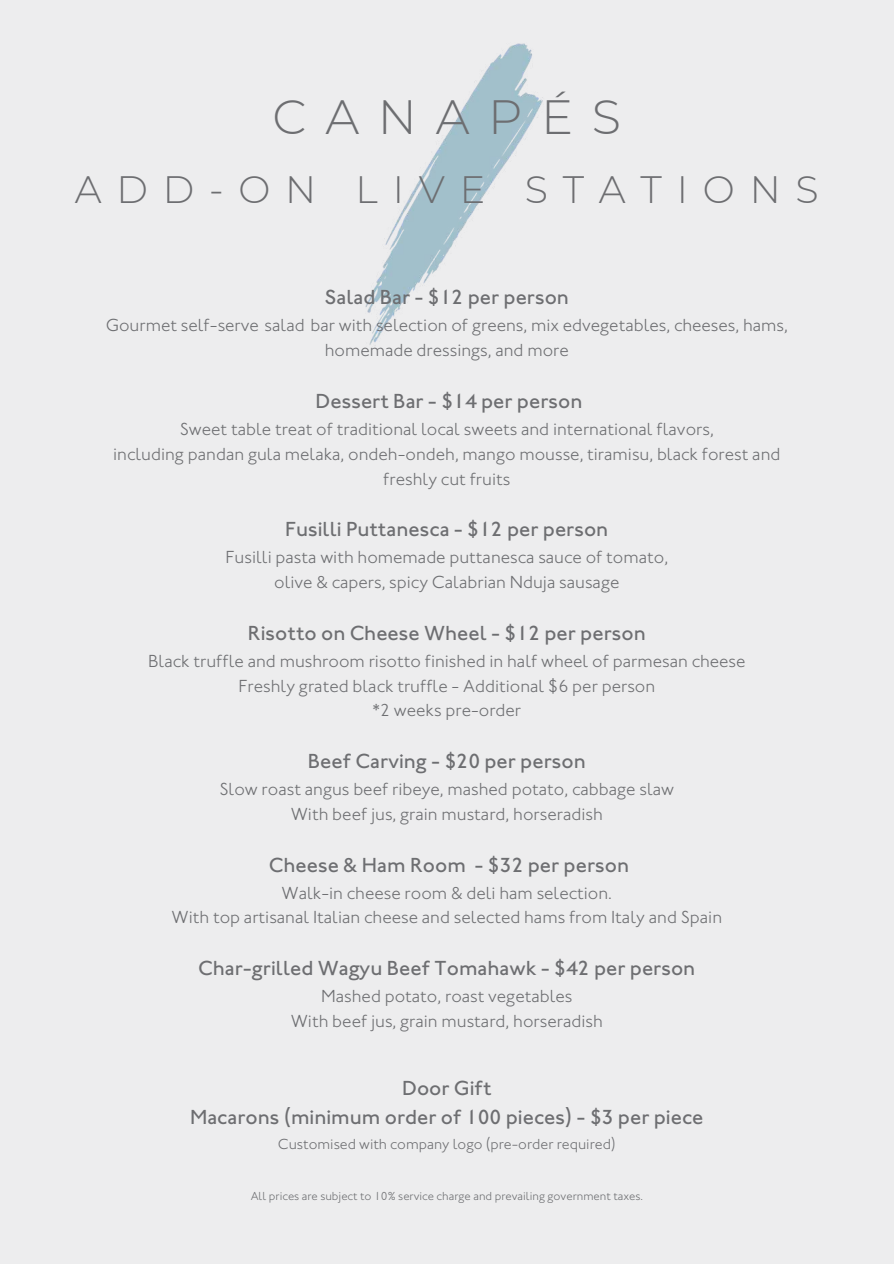
<style>
.page{position:relative;width:894px;height:1264px;background:#fff}
.page>*{position:absolute;margin:0;border:0;box-sizing:border-box;transform-origin:0 0}
.t1{font:300 48px "Montserrat";letter-spacing:.39em;color:#6d6e71}
.t2{font:300 38.1px "Montserrat";letter-spacing:.39em;color:#6d6e71}
.t3{font:500 21px/29.2px "Johnston ITC Std";color:#6d6e71;text-align:center}
.t4{font:300 18px/24.8px "Johnston ITC Std";color:#6d6e71;text-align:center}
.t5{font:300 15px "Johnston ITC Std";color:#6d6e71}
.t6{font:300 12px "Johnston ITC Std";color:#6d6e71}
</style>
<div class="page">
<div style="left:0;top:0;width:893px;height:1263px;background:#ededee"></div>
<img style="left:365px;top:43px;width:178px;height:303px">
<h1 class="t1" style="left:272px;top:87px;width:350px">CANAPÉS</h1>
<h2 class="t2" style="left:75px;top:166px;width:745px">ADD-ON LIVE STATIONS</h2>
<p class="t3" style="left:324px;top:285px;width:246px">Salad Bar - $12 per person</p>
<p class="t4" style="left:106px;top:315px;width:683px">Gourmet self-serve salad bar with selection of greens, mix edvegetables, cheeses, hams, homemade dressings, and more</p>
<p class="t3" style="left:315px;top:388px;width:268px">Dessert Bar - $14 per person</p>
<p class="t4" style="left:113px;top:418px;width:668px">Sweet table treat of traditional local sweets and international flavors,<br>including pandan gula melaka, ondeh-ondeh, mango mousse, tiramisu, black forest and freshly cut fruits</p>
<p class="t3" style="left:285px;top:517px;width:324px">Fusilli Puttanesca - $12 per person</p>
<p class="t4" style="left:225px;top:547px;width:444px">Fusilli pasta with homemade puttanesca sauce of tomato, olive &amp; capers, spicy Calabrian Nduja sausage</p>
<p class="t3" style="left:248px;top:620px;width:399px">Risotto on Cheese Wheel - $12 per person</p>
<p class="t4" style="left:148px;top:650px;width:599px">Black truffle and mushroom risotto finished in half wheel of parmesan cheese<br>Freshly grated black truffle - Additional $6 per person<br>*2 weeks pre-order</p>
<p class="t3" style="left:308px;top:748px;width:279px">Beef Carving - $20 per person</p>
<p class="t4" style="left:219px;top:778px;width:456px">Slow roast angus beef ribeye, mashed potato, cabbage slaw<br>With beef jus, grain mustard, horseradish</p>
<p class="t3" style="left:269px;top:852px;width:361px">Cheese &amp; Ham Room - $32 per person</p>
<p class="t4" style="left:171px;top:882px;width:552px">Walk-in cheese room &amp; deli ham selection.<br>With top artisanal Italian cheese and selected hams from Italy and Spain</p>
<p class="t3" style="left:198px;top:955px;width:498px">Char-grilled Wagyu Beef Tomahawk - $42 per person</p>
<p class="t4" style="left:291px;top:985px;width:313px">Mashed potato, roast vegetables<br>With beef jus, grain mustard, horseradish</p>
<p class="t3" style="left:190px;top:1075px;width:515px">Door Gift<br>Macarons (minimum order of 100 pieces) - $3 per piece</p>
<p class="t5" style="left:278px;top:1138px;width:339px">Customised with company logo (pre-order required)</p>
<p class="t6" style="left:250px;top:1191px;width:393px">All prices are subject to 10% service charge and prevailing government taxes.</p>
</div>
